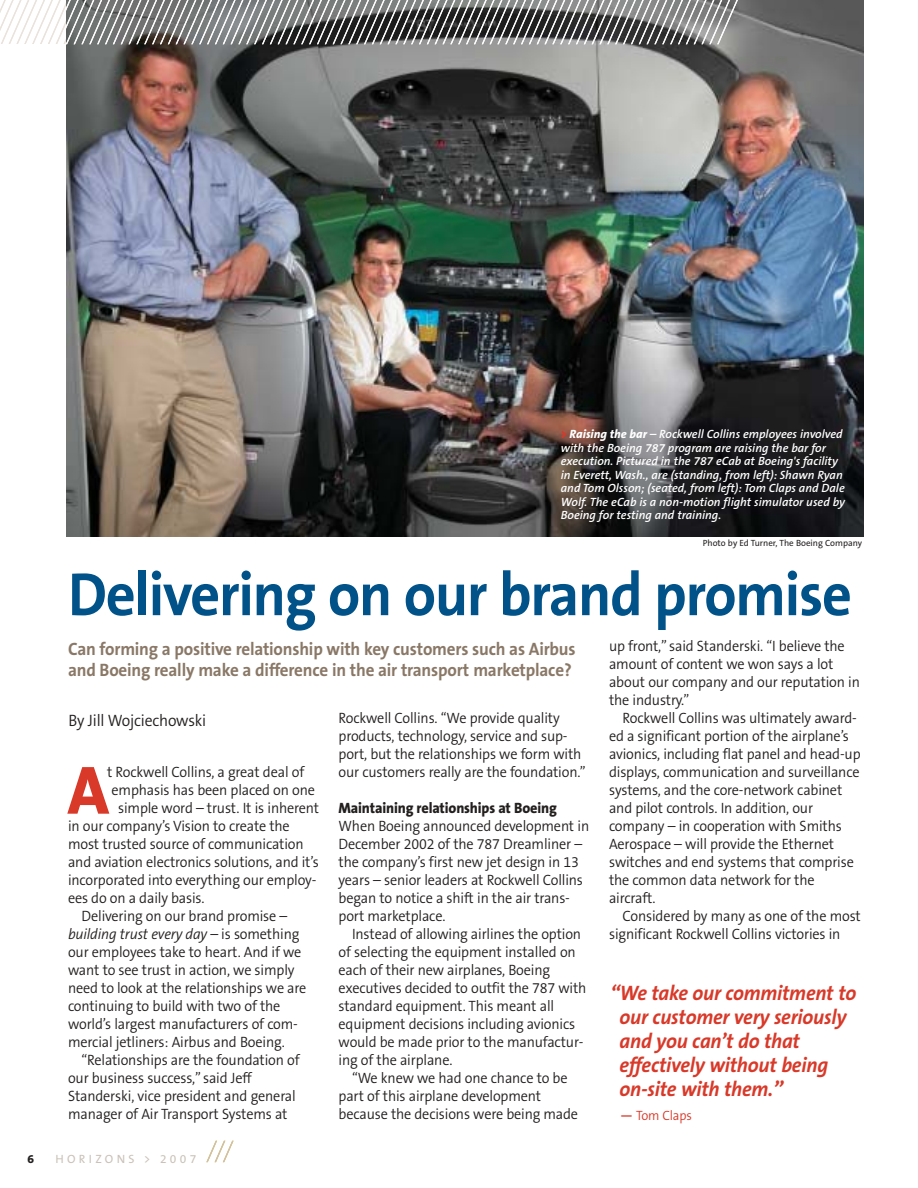
<style>
.page{position:relative;width:918px;height:1188px;background:#fff}
.page>*{position:absolute;margin:0;border:0;box-sizing:border-box;transform-origin:0 0}
.t1{font:800 69px "The Sans B8";color:#d83929;scale:.95 1}
.t2{font:700 61.5px "The Sans B7";letter-spacing:-.02em;color:#005288;scale:.95 1}
.t3{font:italic 700 21px/24px "The Sans B7";letter-spacing:-.01em;color:#d83929;scale:.95 1}
.t4{font:700 18px/21px "The Sans B7";letter-spacing:-.01em;color:#8a7867;scale:.95 1}
.t5{font:300 16.5px "The Sans B4";letter-spacing:-.01em;color:#231f1f;scale:.95 1}
.t6{font:300 15px/18px "The Sans B4";letter-spacing:-.01em;color:#231f1f;scale:.95 1}
.t7{font:italic 300 15px "The Sans B4";letter-spacing:-.01em;color:#231f1f;scale:.95 1}
.t8{font:800 15px "The Sans B8";letter-spacing:-.01em;color:#231f1f;scale:.95 1}
.t9{font:300 13.5px "The Sans B4";letter-spacing:-.01em;color:#d83929;scale:.95 1}
.t10{font:italic 600 12px/13.5px "The Sans B6";color:#fff}
.t11{font:12px "The Sans B5 Plain";letter-spacing:.275em;color:#cac2b8}
.t12{font:800 12px "The Sans B8";color:#231f1f}
.t13{font:9px "The Sans B5 Plain";color:#231f1f}
.s1{font-family:"The Sans B9";font-weight:900;font-style:normal;color:#d83929}
.s2{font-family:"The Sans B8";font-weight:800}
.s3{font-style:normal}
.s4{font-family:"The Sans B6";font-weight:600}
</style>
<div class="page">
<svg style="left:206px;top:1141px;width:28px;height:21px"></svg>
<img style="left:67px;top:0;width:796px;height:537px">
<svg style="left:0;top:0;width:743px;height:44px"></svg>
<p class="t10" style="left:561px;top:429px;width:286px"><span class="s1">&gt;</span> <span class="s2">Raising the bar</span> – Rockwell Collins employees involved with the Boeing 787 program are raising the bar for execution. Pictured in the 787 eCab at Boeing's facility in Everett, Wash., are (standing, from left): Shawn Ryan and Tom Olsson; (seated, from left): Tom Claps and Dale Wolf. The eCab is a non-motion flight simulator used by Boeing for testing and training.</p>
<p class="t13" style="left:703px;top:539px;width:161px">Photo by Ed Turner, The Boeing Company</p>
<p class="t2" style="left:68px;top:570px;width:827px">Delivering on our brand promise</p>
<p class="t4" style="left:68px;top:640px;width:536px">Can forming a positive relationship with key customers such as Airbus and Boeing really make a difference in the air transport marketplace?</p>
<p class="t5" style="left:68px;top:714px;width:147px">By Jill Wojciechowski</p>
<p class="t6" style="left:339px;top:711px;width:261px">Rockwell Collins. “We provide quality products, technology, service and sup&shy;port, but the relationships we form with our customers really are the foundation.”</p>
<p class="t8" style="left:339px;top:802px;width:231px">Maintaining relationships at Boeing</p>
<p class="t6" style="left:339px;top:819px;width:265px">When Boeing announced development in</p>
<p class="t6" style="left:339px;top:837px;width:258px">December 2002 of the 787 Dreamliner –</p>
<p class="t6" style="left:339px;top:855px;width:254px">the company’s first new jet design in 13</p>
<p class="t6" style="left:339px;top:873px;width:259px">years – senior leaders at Rockwell Collins</p>
<p class="t6" style="left:339px;top:891px;width:245px">began to notice a shift in the air trans-</p>
<p class="t6" style="left:339px;top:909px;width:114px">port marketplace.</p>
<p class="t6" style="left:352px;top:927px;width:243px">Instead of allowing airlines the option</p>
<p class="t6" style="left:339px;top:945px;width:251px">of selecting the equipment installed on</p>
<p class="t6" style="left:339px;top:963px;width:224px">each of their new airplanes, Boeing</p>
<p class="t6" style="left:339px;top:981px;width:262px">executives decided to outfit the 787 with</p>
<p class="t6" style="left:339px;top:999px;width:228px">standard equipment. This meant all</p>
<p class="t6" style="left:339px;top:1017px;width:251px">equipment decisions including avionics</p>
<p class="t6" style="left:339px;top:1035px;width:259px">would be made prior to the manufactur-</p>
<p class="t6" style="left:339px;top:1053px;width:121px">ing of the airplane.</p>
<p class="t6" style="left:352px;top:1071px;width:228px">“We knew we had one chance to be</p>
<p class="t6" style="left:339px;top:1089px;width:215px">part of this airplane development</p>
<p class="t6" style="left:339px;top:1107px;width:254px">because the decisions were being made</p>
<p class="t6" style="left:107px;top:764px;width:209px">t Rockwell Collins, a great deal of</p>
<p class="t6" style="left:112px;top:782px;width:216px">emphasis has been placed on one</p>
<p class="t6" style="left:118px;top:800px;width:213px">simple word – trust. It is inherent</p>
<p class="t6" style="left:68px;top:818px;width:235px">in our company’s Vision to create the</p>
<p class="t6" style="left:68px;top:836px;width:250px">most trusted source of communication</p>
<p class="t6" style="left:68px;top:854px;width:266px">and aviation electronics solutions, and it’s</p>
<p class="t6" style="left:68px;top:872px;width:263px">incorporated into everything our employ-</p>
<p class="t6" style="left:68px;top:890px;width:145px">ees do on a daily basis.</p>
<p class="t6" style="left:82px;top:908px;width:218px">Delivering on our brand promise –</p>
<p class="t7" style="left:68px;top:928px;width:245px">building trust every day <span class="s3">– is something</span></p>
<p class="t6" style="left:68px;top:944px;width:247px">our employees take to heart. And if we</p>
<p class="t6" style="left:68px;top:962px;width:240px">want to see trust in action, we simply</p>
<p class="t6" style="left:68px;top:980px;width:252px">need to look at the relationships we are</p>
<p class="t6" style="left:68px;top:998px;width:225px">continuing to build with two of the</p>
<p class="t6" style="left:68px;top:1016px;width:243px">world’s largest manufacturers of com-</p>
<p class="t6" style="left:68px;top:1034px;width:230px">mercial jetliners: Airbus and Boeing.</p>
<p class="t6" style="left:82px;top:1052px;width:231px">“Relationships are the foundation of</p>
<p class="t6" style="left:68px;top:1070px;width:195px">our business success,” said Jeff</p>
<p class="t6" style="left:68px;top:1088px;width:241px">Standerski, vice president and general</p>
<p class="t6" style="left:68px;top:1106px;width:232px">manager of Air Transport Systems at</p>
<p class="t1" style="left:68px;top:763px;width:45px">A</p>
<p class="t12" style="left:28px;top:1154px;width:8px">6</p>
<p class="t11" style="left:56px;top:1154px;width:142px">HORIZONS &gt; 2007</p>
<p class="t6" style="left:609px;top:639px;width:250px">up front,” said Standerski. “I believe the</p>
<p class="t6" style="left:609px;top:657px;width:238px">amount of content we won says a lot</p>
<p class="t6" style="left:609px;top:675px;width:266px">about our company and our reputation in</p>
<p class="t6" style="left:609px;top:693px;width:86px">the industry.”</p>
<p class="t6" style="left:623px;top:711px;width:248px">Rockwell Collins was ultimately award-</p>
<p class="t6" style="left:609px;top:729px;width:254px">ed a significant portion of the airplane’s</p>
<p class="t6" style="left:609px;top:747px;width:266px">avionics, including flat panel and head-up</p>
<p class="t6" style="left:609px;top:765px;width:265px">displays, communication and surveillance</p>
<p class="t6" style="left:609px;top:783px;width:247px">systems, and the core-network cabinet</p>
<p class="t6" style="left:609px;top:801px;width:216px">and pilot controls. In addition, our</p>
<p class="t6" style="left:609px;top:819px;width:247px">company – in cooperation with Smiths</p>
<p class="t6" style="left:609px;top:837px;width:238px">Aerospace – will provide the Ethernet</p>
<p class="t6" style="left:609px;top:855px;width:259px">switches and end systems that comprise</p>
<p class="t6" style="left:609px;top:873px;width:218px">the common data network for the</p>
<p class="t6" style="left:609px;top:891px;width:51px">aircraft.</p>
<p class="t6" style="left:623px;top:909px;width:252px">Considered by many as one of the most</p>
<p class="t6" style="left:609px;top:927px;width:245px">significant Rockwell Collins victories in</p>
<p class="t3" style="left:620px;top:983px;width:251px;text-indent:-9px">“We take our commitment to our customer very seriously and you can’t do that effectively without being on-site with them.”</p>
<p class="t9" style="left:620px;top:1110px;width:77px"><span class="s4">—</span> Tom Claps</p>
</div>
